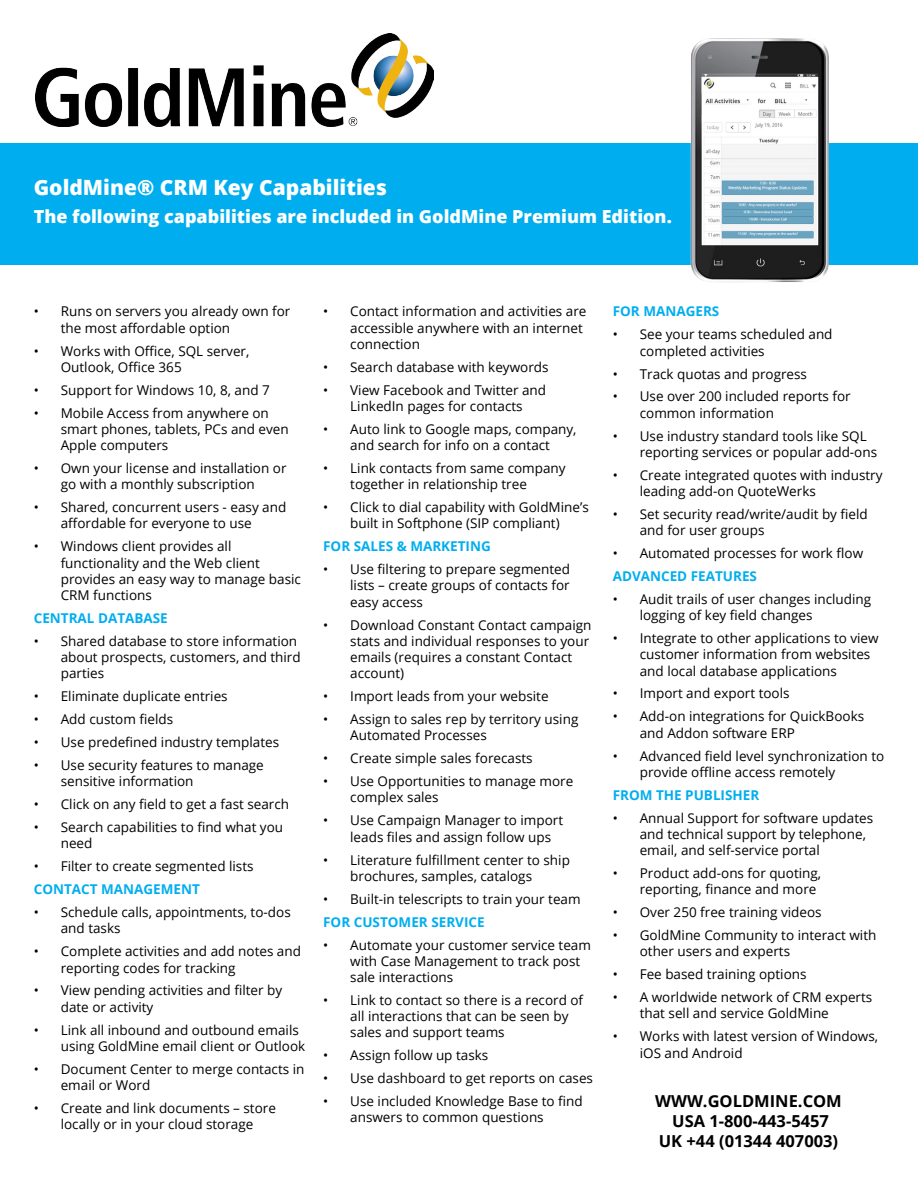
<style>
.page{position:relative;width:918px;height:1188px;background:#fff}
.page>*{position:absolute;margin:0;border:0;box-sizing:border-box;transform-origin:0 0}
.t1{font:800 21px "Open Sans";color:#fff}
.t2{font:800 18px "Open Sans";color:#fff}
.t3{font:700 16.5px/19.8px "Open Sans";color:#000;text-align:center}
.t4{font:13.5px/16.2px "Open Sans";color:#000}
.t5{font:700 13.5px "Open Sans";color:#00aeef}
</style>
<div class="page">
<img style="left:36px;top:34px;width:397px;height:93px">
<div style="left:0;top:143px;width:918px;height:122px;background:#00aeef"></div>
<img style="left:690px;top:38px;width:139px;height:244px">
<h1 class="t1" style="left:34px;top:171px;width:355px">GoldMine® CRM Key Capabilities</h1>
<h2 class="t2" style="left:34px;top:203px;width:640px">The following capabilities are included in GoldMine Premium Edition.</h2>
<p class="t4" style="left:61px;top:303px;width:231px;text-indent:-27px">• Runs on servers you already own for the most affordable option</p>
<p class="t4" style="left:61px;top:342px;width:190px;text-indent:-27px">• Works with Office, SQL server,<br>Outlook, Office 365</p>
<p class="t4" style="left:34px;top:381px;width:238px">• Support for Windows 10, 8, and 7</p>
<p class="t4" style="left:61px;top:404px;width:230px;text-indent:-27px">• Mobile Access from anywhere on smart phones, tablets, PCs and even<br>Apple computers</p>
<p class="t4" style="left:34px;top:460px;width:254px;text-align:center">• Own your license and installation or go with a monthly subscription</p>
<p class="t4" style="left:34px;top:499px;width:254px;text-align:center">• Shared, concurrent users - easy and affordable for everyone to use</p>
<p class="t4" style="left:61px;top:538px;width:242px;text-indent:-27px">• Windows client provides all functionality and the Web client provides an easy way to manage basic<br>CRM functions</p>
<p class="t5" style="left:34px;top:608px;width:136px">CENTRAL DATABASE</p>
<p class="t4" style="left:61px;top:633px;width:241px;text-indent:-27px">• Shared database to store information about prospects, customers, and third parties</p>
<p class="t4" style="left:34px;top:688px;width:195px">• Eliminate duplicate entries</p>
<p class="t4" style="left:34px;top:711px;width:141px">• Add custom fields</p>
<p class="t4" style="left:34px;top:734px;width:247px">• Use predefined industry templates</p>
<p class="t4" style="left:61px;top:757px;width:205px;text-indent:-27px">• Use security features to manage sensitive information</p>
<p class="t4" style="left:34px;top:796px;width:257px">• Click on any field to get a fast search</p>
<p class="t4" style="left:61px;top:819px;width:224px;text-indent:-27px">• Search capabilities to find what you need</p>
<p class="t4" style="left:34px;top:858px;width:221px">• Filter to create segmented lists</p>
<p class="t5" style="left:34px;top:880px;width:168px">CONTACT MANAGEMENT</p>
<p class="t4" style="left:61px;top:904px;width:232px;text-indent:-27px">• Schedule calls, appointments, to-dos and tasks</p>
<p class="t4" style="left:61px;top:943px;width:242px;text-indent:-27px">• Complete activities and add notes and reporting codes for tracking</p>
<p class="t4" style="left:61px;top:982px;width:223px;text-indent:-27px">• View pending activities and filter by date or activity</p>
<p class="t4" style="left:61px;top:1021px;width:246px;text-indent:-27px">• Link all inbound and outbound emails using GoldMine email client or Outlook</p>
<p class="t4" style="left:61px;top:1060px;width:245px;text-indent:-27px">• Document Center to merge contacts in email or Word</p>
<p class="t4" style="left:34px;top:1100px;width:244px;text-align:center">• Create and link documents – store locally or in your cloud storage</p>
<p class="t4" style="left:350px;top:303px;width:238px;text-indent:-27px">• Contact information and activities are accessible anywhere with an internet connection</p>
<p class="t4" style="left:323px;top:358px;width:227px">• Search database with keywords</p>
<p class="t4" style="left:323px;top:381px;width:224px;text-align:center">• View Facebook and Twitter and<br>LinkedIn pages for contacts</p>
<p class="t4" style="left:323px;top:421px;width:255px;text-align:center">• Auto link to Google maps, company, and search for info on a contact</p>
<p class="t4" style="left:350px;top:460px;width:217px;text-indent:-27px">• Link contacts from same company together in relationship tree</p>
<p class="t4" style="left:323px;top:499px;width:267px;text-align:center">• Click to dial capability with GoldMine’s built in Softphone (SIP compliant)</p>
<p class="t5" style="left:323px;top:537px;width:169px">FOR SALES &amp; MARKETING</p>
<p class="t4" style="left:350px;top:561px;width:221px;text-align:justify;text-indent:-27px">• Use filtering to prepare segmented lists – create groups of contacts for easy access</p>
<p class="t4" style="left:350px;top:616px;width:243px;text-indent:-27px">• Download Constant Contact campaign stats and individual responses to your emails (requires a constant Contact account)</p>
<p class="t4" style="left:323px;top:688px;width:227px">• Import leads from your website</p>
<p class="t4" style="left:350px;top:711px;width:230px;text-indent:-27px">• Assign to sales rep by territory using<br>Automated Processes</p>
<p class="t4" style="left:323px;top:750px;width:211px">• Create simple sales forecasts</p>
<p class="t4" style="left:350px;top:773px;width:225px;text-indent:-27px">• Use Opportunities to manage more complex sales</p>
<p class="t4" style="left:350px;top:812px;width:214px;text-indent:-27px">• Use Campaign Manager to import leads files and assign follow ups</p>
<p class="t4" style="left:350px;top:851px;width:221px;text-indent:-27px">• Literature fulfillment center to ship brochures, samples, catalogs</p>
<p class="t4" style="left:323px;top:890px;width:259px">• Built-in telescripts to train your team</p>
<p class="t5" style="left:323px;top:912px;width:163px">FOR CUSTOMER SERVICE</p>
<p class="t4" style="left:350px;top:936px;width:242px;text-indent:-27px">• Automate your customer service team with Case Management to track post sale interactions</p>
<p class="t4" style="left:350px;top:992px;width:234px;text-indent:-27px">• Link to contact so there is a record of all interactions that can be seen by sales and support teams</p>
<p class="t4" style="left:323px;top:1047px;width:167px">• Assign follow up tasks</p>
<p class="t4" style="left:323px;top:1070px;width:271px">• Use dashboard to get reports on cases</p>
<p class="t4" style="left:350px;top:1093px;width:234px;text-indent:-27px">• Use included Knowledge Base to find answers to common questions</p>
<p class="t5" style="left:613px;top:302px;width:108px">FOR MANAGERS</p>
<p class="t4" style="left:640px;top:326px;width:194px;text-indent:-27px">• See your teams scheduled and completed activities</p>
<p class="t4" style="left:613px;top:365px;width:196px">• Track quotas and progress</p>
<p class="t4" style="left:640px;top:388px;width:212px;text-indent:-27px">• Use over 200 included reports for common information</p>
<p class="t4" style="left:640px;top:427px;width:239px;text-indent:-27px">• Use industry standard tools like SQL reporting services or popular add-ons</p>
<p class="t4" style="left:640px;top:466px;width:244px;text-indent:-27px">• Create integrated quotes with industry leading add-on QuoteWerks</p>
<p class="t4" style="left:640px;top:506px;width:230px;text-indent:-27px">• Set security read/write/audit by field and for user groups</p>
<p class="t4" style="left:613px;top:545px;width:252px">• Automated processes for work flow</p>
<p class="t5" style="left:613px;top:567px;width:146px">ADVANCED FEATURES</p>
<p class="t4" style="left:640px;top:591px;width:233px;text-indent:-27px">• Audit trails of user changes including logging of key field changes</p>
<p class="t4" style="left:640px;top:630px;width:240px;text-indent:-27px">• Integrate to other applications to view customer information from websites and local database applications</p>
<p class="t4" style="left:613px;top:685px;width:178px">• Import and export tools</p>
<p class="t4" style="left:640px;top:708px;width:226px;text-indent:-27px">• Add-on integrations for QuickBooks and Addon software ERP</p>
<p class="t4" style="left:640px;top:747px;width:246px;text-indent:-27px">• Advanced field level synchronization to provide offline access remotely</p>
<p class="t5" style="left:613px;top:785px;width:148px">FROM THE PUBLISHER</p>
<p class="t4" style="left:640px;top:809px;width:235px;text-indent:-27px">• Annual Support for software updates and technical support by telephone, email, and self-service portal</p>
<p class="t4" style="left:640px;top:865px;width:183px;text-indent:-27px">• Product add-ons for quoting, reporting, finance and more</p>
<p class="t4" style="left:613px;top:904px;width:211px">• Over 250 free training videos</p>
<p class="t4" style="left:640px;top:927px;width:238px;text-indent:-27px">• GoldMine Community to interact with other users and experts</p>
<p class="t4" style="left:613px;top:966px;width:195px">• Fee based training options</p>
<p class="t4" style="left:640px;top:989px;width:234px;text-indent:-27px">• A worldwide network of CRM experts that sell and service GoldMine</p>
<p class="t4" style="left:640px;top:1028px;width:240px;text-indent:-27px">• Works with latest version of Windows, iOS and Android</p>
<p class="t3" style="left:655px;top:1091px;width:188px">WWW.GOLDMINE.COM<br>USA 1-800-443-5457<br>UK +44 (01344 407003)</p>
</div>
